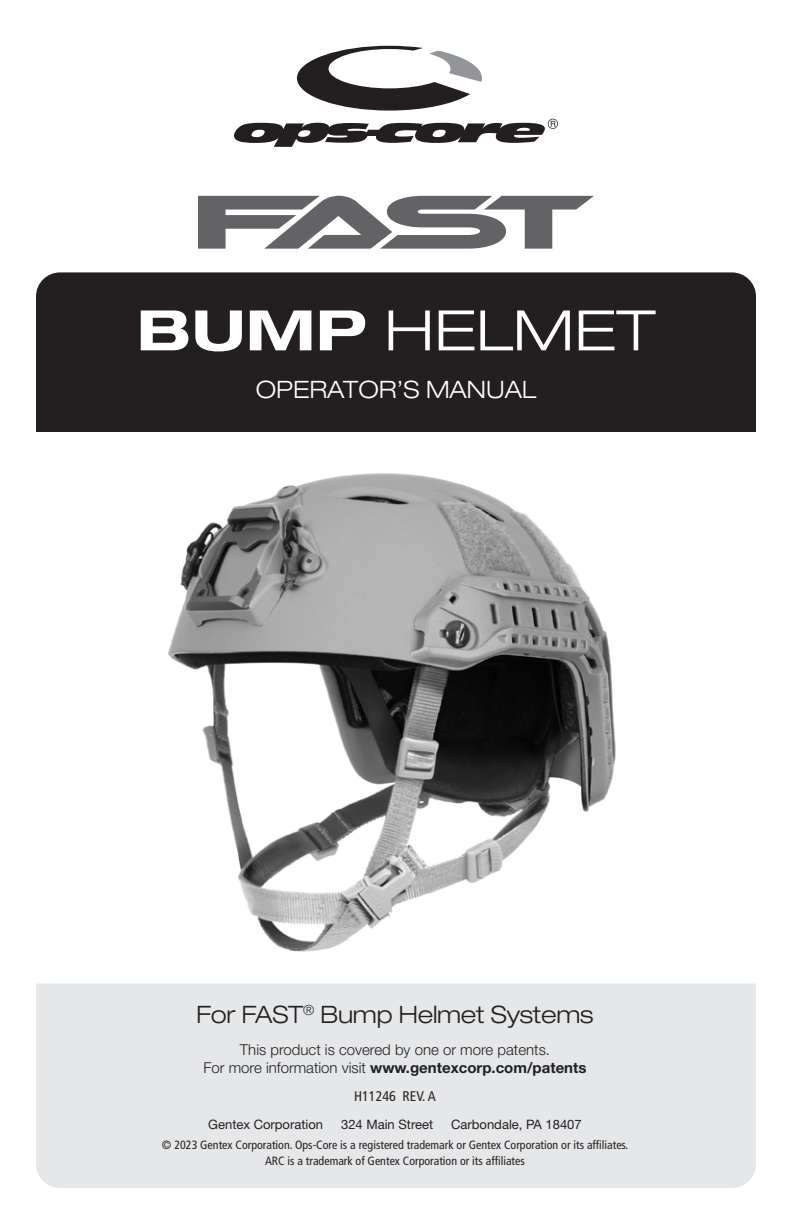
<style>
.page{position:relative;width:792px;height:1224px;background:#fff}
.page>*{position:absolute;margin:0;border:0;box-sizing:border-box;transform-origin:0 0}
.Regular_Paragraph_Co{font:300 expanded 55.8px "Helvetica Neue LT Std";color:#fff;scale:1.11 1}
.Regular_Paragraph_Co-2{font:300 expanded 24px "Helvetica Neue LT Std";letter-spacing:-.01em;color:#231f20}
.Regular_Paragraph_Co-3{font:300 expanded 24px "Helvetica Neue LT Std";color:#fff}
.t1{font:300 15px/18px "Helvetica Neue LT Std";color:#231f20;text-align:center}
.t2{font:condensed 14px "Frutiger LT Std";color:#231f20}
.t3{font:13px "Helvetica Neue LT Std";color:#231f20}
.t4{font:condensed 12px/16px "Frutiger LT Std";color:#231f20;text-align:center}
.s1{font-weight:700}
</style>
<div class="page">
<div style="left:36px;top:984px;width:720px;height:204px;background:#e6e7e9"></div>
<svg style="left:297px;top:46px;width:185px;height:65px"></svg>
<svg style="left:234px;top:119px;width:324px;height:28px"></svg>
<div style="left:36px;top:272px;width:720px;height:160px;background:#231f20"></div>
<svg style="left:198px;top:196px;width:396px;height:53px"></svg>
<img style="left:168px;top:473px;width:448px;height:479px">
<p class="Regular_Paragraph_Co" style="left:137px;top:297px;width:469px"><span class="s1">BUMP</span> HELMET</p>
<p class="Regular_Paragraph_Co-3" style="left:256px;top:375px;width:282px">OPERATOR’S MANUAL</p>
<p class="Regular_Paragraph_Co-2" style="left:196px;top:1000px;width:399px">For FAST<sup>®</sup> Bump Helmet Systems</p>
<p class="t1" style="left:203px;top:1041px;width:385px">This product is covered by one or more patents.<br>For more information visit <span class="s1">www.gentexcorp.com/patents</span></p>
<p class="t2" style="left:354px;top:1088px;width:83px">H11246 REV. A</p>
<p class="t3" style="left:208px;top:1117px;width:116px">Gentex Corporation</p>
<p class="t3" style="left:341px;top:1117px;width:94px">324 Main Street</p>
<p class="t3" style="left:451px;top:1117px;width:132px">Carbondale, PA 18407</p>
<p class="t4" style="left:162px;top:1137px;width:468px">© 2023 Gentex Corporation. Ops-Core is a registered trademark or Gentex Corporation or its affiliates.<br>ARC is a trademark of Gentex Corporation or its affiliates</p>
</div>
